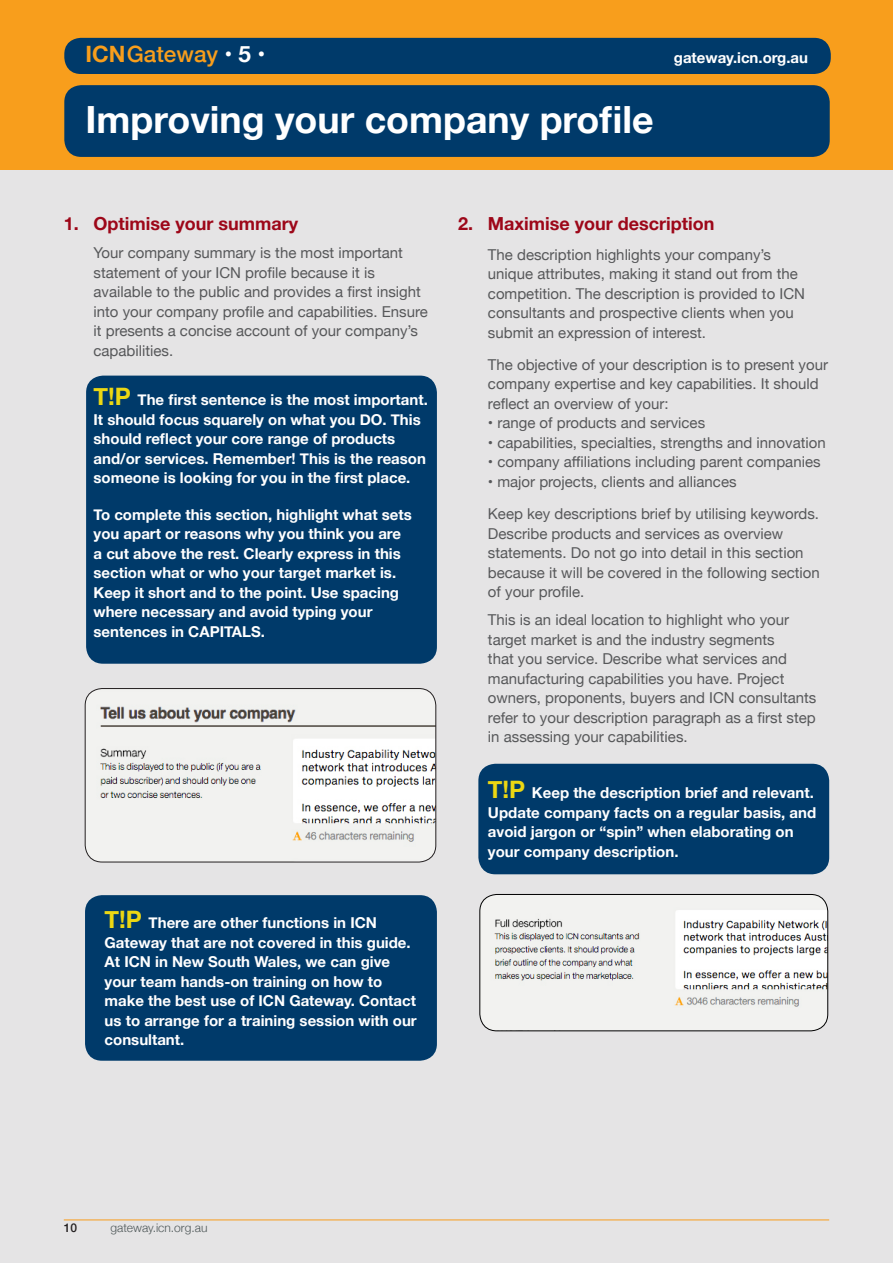
<style>
.page{position:relative;width:893px;height:1263px;background:#e5e4e5}
.page>*{position:absolute;margin:0;border:0;box-sizing:border-box;transform-origin:0 0}
.t1{font:700 37.5px "Helvetica Neue";color:#fff}
.t2{font:500 22.5px "Helvetica Neue";color:#f89e1c}
.t3{font:700 18px "Helvetica Neue";color:#9d0719}
.t4{font:15px/19.5px "Helvetica Neue";color:#57585a}
.t5{font:700 15px/19.5px "Helvetica Neue";color:#fff}
.t6{font:300 12px "Helvetica Neue";color:#4e5758}
.t7{font:500 12px "Helvetica Neue";color:#231f20}
.s1{font-weight:700}
.s2{font-weight:700;color:#fff}
.s3{font-size:24px;color:#ecd713}
</style>
<div class="page">
<hr style="left:64px;top:1219px;width:765px;height:1px;background:#f89c1c">
<div style="left:478px;top:764px;width:351px;height:110px;background:#003a6a;border-radius:17px"></div>
<div style="left:86px;top:376px;width:351px;height:288px;background:#003a6a;border-radius:17px"></div>
<div style="left:0;top:0;width:893px;height:170px;background:#f89e1c"></div>
<div style="left:64px;top:38px;width:767px;height:36px;background:#003a6a;border-radius:16px"></div>
<div style="left:64px;top:85px;width:766px;height:72px;background:#003a6a;border-radius:17px"></div>
<img style="left:85px;top:688px;width:351px;height:174px">
<div style="left:85px;top:688px;width:351px;height:174px;border:1px solid #231f20;border-radius:17px"></div>
<img style="left:480px;top:894px;width:348px;height:137px">
<div style="left:479px;top:894px;width:349px;height:137px;border:1px solid #000;border-radius:17px"></div>
<div style="left:85px;top:895px;width:352px;height:166px;background:#003a6a;border-radius:17px"></div>
<p class="t2" style="left:86px;top:36px;width:181px"><span class="s1">ICN</span>Gateway <span class="s2">• 5 •</span></p>
<p class="t1" style="left:86px;top:90px;width:569px">Improving your company profile</p>
<p class="t5" style="left:674px;top:48px;width:136px">gateway.icn.org.au</p>
<p class="t3" style="left:64px;top:210px;width:236px">1. Optimise your summary</p>
<p class="t4" style="left:94px;top:244px;width:336px">Your company summary is the most important statement of your ICN profile because it is available to the public and provides a first insight into your company profile and capabilities. Ensure it presents a concise account of your company’s capabilities.</p>
<p class="t5" style="left:94px;top:391px;width:336px"><span class="s3">T!P</span> The first sentence is the most important.<br>It should focus squarely on what you DO. This should reflect your core range of products and/or services. Remember! This is the reason someone is looking for you in the first place.</p>
<p class="t5" style="left:94px;top:505px;width:320px">To complete this section, highlight what sets you apart or reasons why you think you are a cut above the rest. Clearly express in this section what or who your target market is.<br>Keep it short and to the point. Use spacing where necessary and avoid typing your sentences in CAPITALS.</p>
<p class="t5" style="left:105px;top:914px;width:314px"><span class="s3">T!P</span> There are other functions in ICN Gateway that are not covered in this guide.<br>At ICN in New South Wales, we can give your team hands-on training on how to make the best use of ICN Gateway. Contact us to arrange for a training session with our consultant.</p>
<p class="t3" style="left:458px;top:210px;width:258px">2. Maximise your description</p>
<p class="t4" style="left:488px;top:245px;width:319px">The description highlights your company’s unique attributes, making it stand out from the competition. The description is provided to ICN consultants and prospective clients when you submit an expression of interest.</p>
<p class="t4" style="left:488px;top:356px;width:342px">The objective of your description is to present your company expertise and key capabilities. It should reflect an overview of your:</p>
<p class="t4" style="left:488px;top:414px;width:219px">• range of products and services</p>
<p class="t4" style="left:488px;top:434px;width:339px">• capabilities, specialties, strengths and innovation</p>
<p class="t4" style="left:488px;top:453px;width:334px">• company affiliations including parent companies</p>
<p class="t4" style="left:488px;top:473px;width:250px">• major projects, clients and alliances</p>
<p class="t4" style="left:488px;top:505px;width:333px">Keep key descriptions brief by utilising keywords.<br>Describe products and services as overview statements. Do not go into detail in this section because it will be covered in the following section of your profile.</p>
<p class="t4" style="left:488px;top:611px;width:330px">This is an ideal location to highlight who your target market is and the industry segments<br>that you service. Describe what services and manufacturing capabilities you have. Project owners, proponents, buyers and ICN consultants refer to your description paragraph as a first step in assessing your capabilities.</p>
<p class="t5" style="left:488px;top:783px;width:330px"><span class="s3">T!P</span> Keep the description brief and relevant.<br>Update company facts on a regular basis, and avoid jargon or “spin” when elaborating on your company description.</p>
<p class="t7" style="left:64px;top:1218px;width:15px">10</p>
<p class="t6" style="left:110px;top:1218px;width:98px">gateway.icn.org.au</p>
</div>
